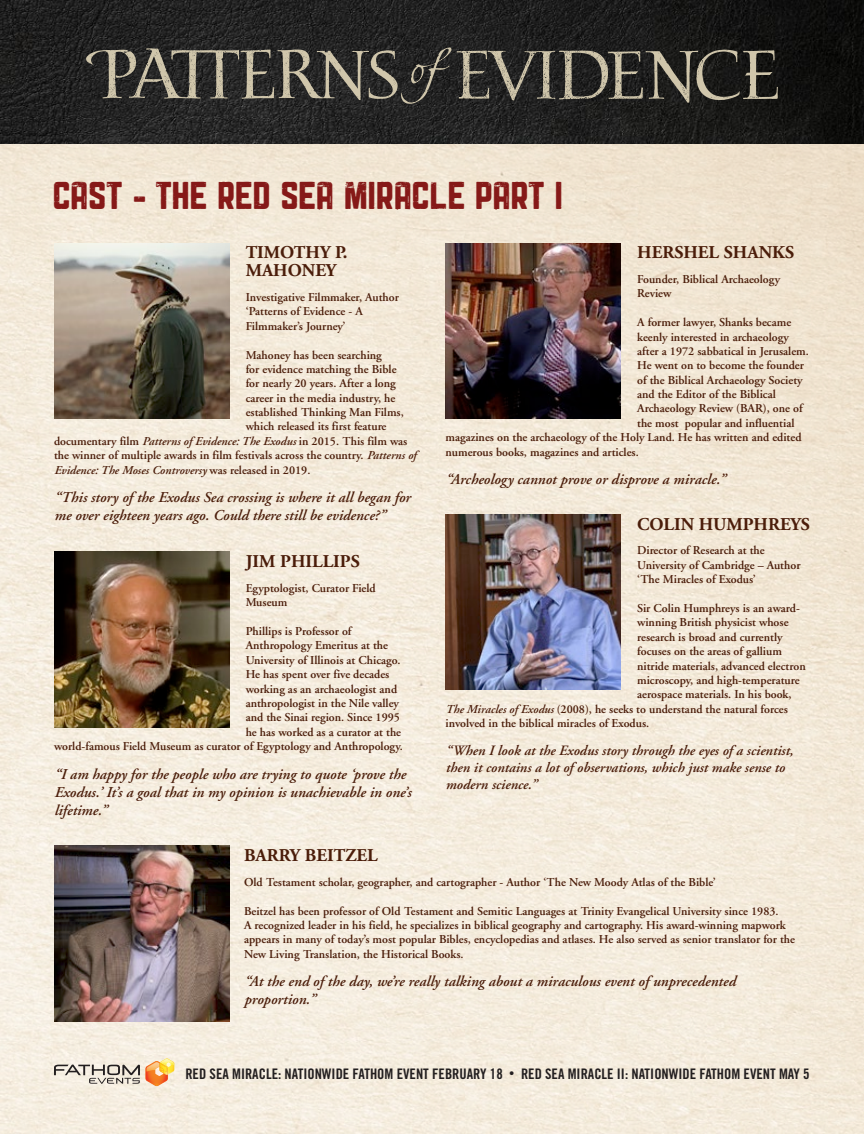
<style>
.page{position:relative;width:864px;height:1134px;background:#fff}
.page>*{position:absolute;margin:0;border:0;box-sizing:border-box;transform-origin:0 0}
.t1{font:42px "Public Gothic Vintage";color:#861918}
.t2{font:700 18px/18px "Adobe Garamond";color:#4b1d0a}
.t3{font:italic 600 15px/18px "Adobe Garamond";color:#4b1d0a}
.t4{font:14.55px "Trade Gothic Bold Cond Twenty";color:#231f20}
.t5{font:italic 600 14.25px/17.1px "Adobe Garamond";color:#4b1d0a}
.t6{font:600 12px/14.4px "Adobe Garamond";color:#4b1d0a}
.t7{font:italic 600 12px "Adobe Garamond";color:#4b1d0a}
.s1{font-style:italic}
.s2{font-style:normal}
.s3{font-size:10.5px}
</style>
<div class="page">
<img style="left:0;top:144px;width:864px;height:990px">
<img style="left:0;top:0;width:864px;height:144px">
<svg style="left:86px;top:47px;width:692px;height:57px;background:#47443e"></svg>
<img style="left:54px;top:243px;width:176px;height:175px">
<img style="left:54px;top:552px;width:176px;height:175px">
<img style="left:446px;top:514px;width:175px;height:176px">
<svg style="left:54px;top:1058px;width:121px;height:28px;background:#dac7af"></svg>
<img style="left:54px;top:846px;width:176px;height:175px">
<img style="left:446px;top:243px;width:175px;height:175px">
<h1 class="t1" style="left:54px;top:175px;width:512px">CAST - THE RED SEA MIRACLE PART I</h1>
<h2 class="t2" style="left:246px;top:244px;width:103px">TIMOTHY P.<br>MAHONEY</h2>
<p class="t6" style="left:246px;top:290px;width:155px">Investigative Filmmaker, Author ‘Patterns of Evidence - A<br>Filmmaker’s Journey’</p>
<p class="t6" style="left:246px;top:348px;width:138px">Mahoney has been searching</p>
<p class="t6" style="left:246px;top:362px;width:152px">for evidence matching the Bible</p>
<p class="t6" style="left:246px;top:377px;width:152px">for nearly 20 years. After a long</p>
<p class="t6" style="left:246px;top:391px;width:151px">career in the media industry, he</p>
<p class="t6" style="left:246px;top:405px;width:160px">established Thinking Man Films,</p>
<p class="t6" style="left:246px;top:420px;width:142px">which released its first feature</p>
<p class="t6" style="left:54px;top:434px;width:355px">documentary film <span class="s1">Patterns of Evidence: The Exodus</span> in 2015. This film was</p>
<p class="t6" style="left:54px;top:449px;width:364px">the winner of multiple awards in film festivals across the country. <span class="s1">Patterns of</span></p>
<p class="t7" style="left:54px;top:463px;width:258px">Evidence: The Moses Controversy <span class="s2">was released in 2019.</span></p>
<p class="t3" style="left:54px;top:489px;width:358px">“This story of the Exodus Sea crossing is where it all began for me over eighteen years ago. Could there still be evidence?”</p>
<h2 class="t2" style="left:246px;top:553px;width:116px">JIM PHILLIPS</h2>
<p class="t6" style="left:246px;top:581px;width:132px">Egyptologist, Curator Field<br>Museum</p>
<p class="t6" style="left:246px;top:624px;width:107px">Phillips is Professor of</p>
<p class="t6" style="left:246px;top:639px;width:144px">Anthropology Emeritus at the</p>
<p class="t6" style="left:246px;top:653px;width:157px">University of Illinois at Chicago.</p>
<p class="t6" style="left:246px;top:667px;width:145px">He has spent over five decades</p>
<p class="t6" style="left:246px;top:682px;width:153px">working as an archaeologist and</p>
<p class="t6" style="left:246px;top:696px;width:155px">anthropologist in the Nile valley</p>
<p class="t6" style="left:246px;top:711px;width:156px">and the Sinai region. Since 1995</p>
<p class="t6" style="left:246px;top:725px;width:157px">he has worked as a curator at the</p>
<p class="t6" style="left:54px;top:739px;width:350px">world-famous Field Museum as curator of Egyptology and Anthropology.</p>
<p class="t3" style="left:54px;top:765px;width:359px">“I am happy for the people who are trying to quote ‘prove the<br>Exodus.’ It’s a goal that in my opinion is unachievable in one’s lifetime.”</p>
<h2 class="t2" style="left:637px;top:244px;width:158px">HERSHEL SHANKS</h2>
<p class="t6" style="left:637px;top:272px;width:144px">Founder, Biblical Archaeology<br>Review</p>
<p class="t6" style="left:637px;top:315px;width:156px">A former lawyer, Shanks became</p>
<p class="t6" style="left:637px;top:330px;width:153px">keenly interested in archaeology</p>
<p class="t6" style="left:637px;top:344px;width:173px">after a 1972 sabbatical in Jerusalem.</p>
<p class="t6" style="left:637px;top:359px;width:168px">He went on to become the founder</p>
<p class="t6" style="left:637px;top:373px;width:167px">of the Biblical Archaeology Society</p>
<p class="t6" style="left:637px;top:387px;width:140px">and the Editor of the Biblical</p>
<p class="t6" style="left:637px;top:402px;width:167px">Archaeology Review (BAR), one of</p>
<p class="t6" style="left:637px;top:416px;width:159px">the most popular and influential</p>
<p class="t6" style="left:446px;top:431px;width:358px">magazines on the archaeology of the Holy Land. He has written and edited</p>
<p class="t6" style="left:446px;top:445px;width:195px">numerous books, magazines and articles.</p>
<p class="t3" style="left:446px;top:471px;width:282px">“Archeology cannot prove or disprove a miracle.”</p>
<h2 class="t2" style="left:637px;top:515px;width:174px">COLIN HUMPHREYS</h2>
<p class="t6" style="left:637px;top:544px;width:165px">Director of Research at the<br>University of Cambridge – Author ‘The Miracles of Exodus’</p>
<p class="t6" style="left:637px;top:601px;width:164px">Sir Colin Humphreys is an award-</p>
<p class="t6" style="left:637px;top:616px;width:153px">winning British physicist whose</p>
<p class="t6" style="left:637px;top:630px;width:147px">research is broad and currently</p>
<p class="t6" style="left:637px;top:644px;width:146px">focuses on the areas of gallium</p>
<p class="t6" style="left:637px;top:659px;width:170px">nitride materials, advanced electron</p>
<p class="t6" style="left:637px;top:673px;width:164px">microscopy, and high-temperature</p>
<p class="t6" style="left:637px;top:688px;width:156px">aerospace materials. In his book,</p>
<p class="t6" style="left:446px;top:702px;width:344px"><span class="s1">The Miracles of Exodus</span> (2008), he seeks to understand the natural forces</p>
<p class="t6" style="left:446px;top:716px;width:205px">involved in the biblical miracles of Exodus.</p>
<p class="t5" style="left:446px;top:742px;width:349px">“When I look at the Exodus story through the eyes of a scientist, then it contains a lot of observations, which just make sense to modern science.”</p>
<h2 class="t2" style="left:244px;top:847px;width:135px">BARRY BEITZEL</h2>
<p class="t6" style="left:244px;top:875px;width:473px">Old Testament scholar, geographer, and cartographer - Author ‘The New Moody Atlas of the Bible’</p>
<p class="t6" style="left:244px;top:904px;width:553px">Beitzel has been professor of Old Testament and Semitic Languages at Trinity Evangelical University since 1983.<br>A recognized leader in his field, he specializes in biblical geography and cartography. His award-winning mapwork appears in many of today’s most popular Bibles, encyclopedias and atlases. He also served as senior translator for the New Living Translation, the Historical Books.</p>
<p class="t3" style="left:244px;top:973px;width:493px">“At the end of the day, we’re really talking about a miraculous event of unprecedented proportion.”</p>
<p class="t4" style="left:185px;top:1065px;width:626px">RED SEA MIRACLE: NATIONWIDE FATHOM EVENT FEBRUARY 18 <span class="s3">•</span> RED SEA MIRACLE II: NATIONWIDE FATHOM EVENT MAY 5</p>
</div>
